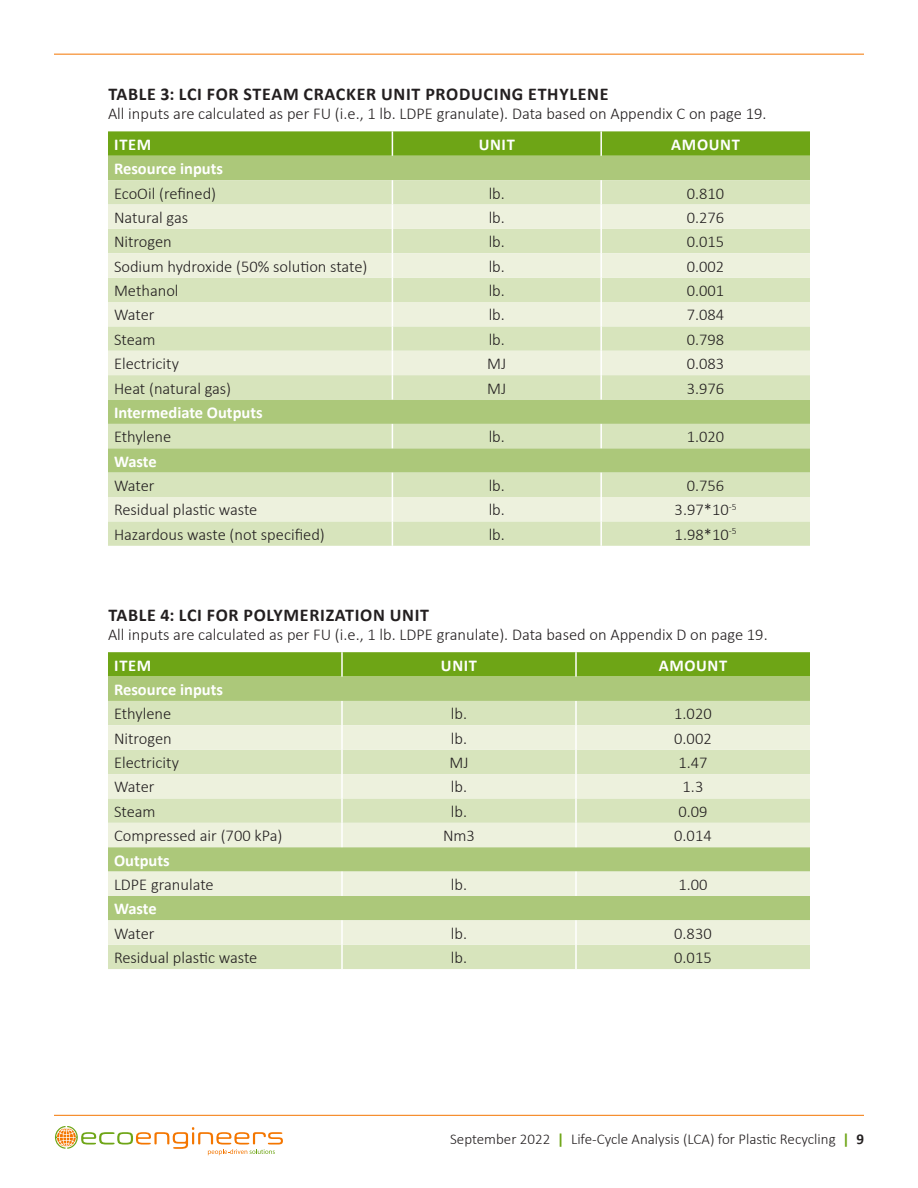
<style>
.page{position:relative;width:918px;height:1188px;background:#fff}
.page>*{position:absolute;margin:0;border:0;box-sizing:border-box;transform-origin:0 0}
.Table_heading{font:700 18px "Calibri";letter-spacing:.04em;color:#231f20}
.Body{font:300 16.5px "Calibri";color:#231f20}
.table_body{font:300 16.5px "Calibri";color:#231f20}
.Body-2{font:700 16.5px "Calibri";color:#fff}
.t1{font:300 15px "Calibri";color:#231f20}
.s1{font-weight:700;color:#6ea516}
.s2{font-weight:700}
</style>
<div class="page">
<svg style="left:55px;top:1126px;width:228px;height:29px"></svg>
<hr style="left:54px;top:1115px;width:810px;height:1px;background:#f47600">
<hr style="left:54px;top:54px;width:810px;height:1px;background:#f47600">
<div style="left:108px;top:156px;width:702px;height:24px;background:#acc87a"></div>
<div style="left:108px;top:180px;width:702px;height:366px;background:#d7e4bc"></div>
<svg style="left:108px;top:205px;width:702px;height:316px;background:#d9e4be"></svg>
<svg style="left:108px;top:131px;width:702px;height:25px;background:#72a71d"></svg>
<hr style="left:600px;top:131px;width:2px;height:25px;background:#fff">
<hr style="left:600px;top:180px;width:2px;height:25px;background:#fff">
<hr style="left:600px;top:205px;width:2px;height:24px;background:#fff">
<hr style="left:600px;top:229px;width:2px;height:24px;background:#fff">
<hr style="left:600px;top:253px;width:2px;height:25px;background:#fff">
<hr style="left:600px;top:278px;width:2px;height:24px;background:#fff">
<hr style="left:600px;top:302px;width:2px;height:24px;background:#fff">
<hr style="left:600px;top:326px;width:2px;height:25px;background:#fff">
<hr style="left:600px;top:351px;width:2px;height:24px;background:#fff">
<svg style="left:392px;top:180px;width:1px;height:220px"></svg>
<hr style="left:600px;top:375px;width:2px;height:25px;background:#fff">
<svg style="left:392px;top:424px;width:1px;height:24px"></svg>
<hr style="left:600px;top:424px;width:2px;height:24px;background:#fff">
<hr style="left:600px;top:473px;width:2px;height:24px;background:#fff">
<hr style="left:600px;top:497px;width:2px;height:24px;background:#fff">
<svg style="left:392px;top:473px;width:1px;height:73px"></svg>
<hr style="left:600px;top:521px;width:2px;height:25px;background:#fff">
<svg style="left:108px;top:652px;width:702px;height:25px;background:#71a71b"></svg>
<div style="left:108px;top:677px;width:702px;height:24px;background:#acc87a"></div>
<div style="left:108px;top:701px;width:702px;height:268px;background:#d7e4bc"></div>
<svg style="left:108px;top:725px;width:702px;height:220px;background:#dae5c0"></svg>
<hr style="left:341px;top:652px;width:2px;height:25px;background:#fff">
<hr style="left:575px;top:652px;width:2px;height:25px;background:#fff">
<hr style="left:341px;top:701px;width:2px;height:24px;background:#fff">
<hr style="left:575px;top:701px;width:2px;height:24px;background:#fff">
<hr style="left:341px;top:725px;width:2px;height:25px;background:#fff">
<hr style="left:575px;top:725px;width:2px;height:25px;background:#fff">
<hr style="left:341px;top:750px;width:2px;height:24px;background:#fff">
<hr style="left:575px;top:750px;width:2px;height:24px;background:#fff">
<hr style="left:341px;top:774px;width:2px;height:24px;background:#fff">
<hr style="left:575px;top:774px;width:2px;height:24px;background:#fff">
<hr style="left:341px;top:798px;width:2px;height:25px;background:#fff">
<hr style="left:575px;top:798px;width:2px;height:25px;background:#fff">
<hr style="left:341px;top:823px;width:2px;height:24px;background:#fff">
<hr style="left:575px;top:823px;width:2px;height:24px;background:#fff">
<hr style="left:341px;top:872px;width:2px;height:24px;background:#fff">
<hr style="left:575px;top:872px;width:2px;height:24px;background:#fff">
<hr style="left:341px;top:920px;width:2px;height:25px;background:#fff">
<hr style="left:575px;top:920px;width:2px;height:25px;background:#fff">
<hr style="left:341px;top:945px;width:2px;height:24px;background:#fff">
<hr style="left:575px;top:945px;width:2px;height:24px;background:#fff">
<p class="Table_heading" style="left:108px;top:81px;width:502px">TABLE 3: LCI FOR STEAM CRACKER UNIT PRODUCING ETHYLENE</p>
<p class="table_body" style="left:108px;top:104px;width:660px">All inputs are calculated as per FU (i.e., 1 lb. LDPE granulate). Data based on Appendix C on page 19.</p>
<p class="Body-2" style="left:114px;top:133px;width:38px">ITEM</p>
<p class="Body-2" style="left:479px;top:133px;width:38px">UNIT</p>
<p class="Body-2" style="left:671px;top:133px;width:70px">AMOUNT</p>
<p class="Body-2" style="left:114px;top:157px;width:111px">Resource inputs</p>
<p class="Body" style="left:114px;top:183px;width:104px">EcoOil (refined)</p>
<p class="Body" style="left:489px;top:183px;width:18px">lb.</p>
<p class="Body" style="left:687px;top:183px;width:39px">0.810</p>
<p class="Body" style="left:114px;top:207px;width:76px">Natural gas</p>
<p class="Body" style="left:489px;top:207px;width:18px">lb.</p>
<p class="Body" style="left:687px;top:207px;width:39px">0.276</p>
<p class="Body" style="left:114px;top:232px;width:59px">Nitrogen</p>
<p class="Body" style="left:489px;top:232px;width:18px">lb.</p>
<p class="Body" style="left:687px;top:232px;width:39px">0.015</p>
<p class="Body" style="left:114px;top:256px;width:255px">Sodium hydroxide (50% solution state)</p>
<p class="Body" style="left:489px;top:256px;width:18px">lb.</p>
<p class="Body" style="left:687px;top:256px;width:39px">0.002</p>
<p class="Body" style="left:114px;top:280px;width:66px">Methanol</p>
<p class="Body" style="left:489px;top:280px;width:18px">lb.</p>
<p class="Body" style="left:687px;top:280px;width:39px">0.001</p>
<p class="Body" style="left:114px;top:305px;width:42px">Water</p>
<p class="Body" style="left:489px;top:305px;width:18px">lb.</p>
<p class="Body" style="left:687px;top:305px;width:39px">7.084</p>
<p class="Body" style="left:114px;top:329px;width:43px">Steam</p>
<p class="Body" style="left:489px;top:329px;width:18px">lb.</p>
<p class="Body" style="left:687px;top:329px;width:39px">0.798</p>
<p class="Body" style="left:114px;top:353px;width:67px">Electricity</p>
<p class="Body" style="left:487px;top:353px;width:21px">MJ</p>
<p class="Body" style="left:687px;top:353px;width:39px">0.083</p>
<p class="Body" style="left:114px;top:378px;width:119px">Heat (natural gas)</p>
<p class="Body" style="left:487px;top:378px;width:21px">MJ</p>
<p class="Body" style="left:687px;top:378px;width:39px">3.976</p>
<p class="Body-2" style="left:114px;top:401px;width:150px">Intermediate Outputs</p>
<p class="Body" style="left:114px;top:427px;width:59px">Ethylene</p>
<p class="Body" style="left:489px;top:427px;width:18px">lb.</p>
<p class="Body" style="left:687px;top:427px;width:39px">1.020</p>
<p class="Body-2" style="left:114px;top:450px;width:44px">Waste</p>
<p class="Body" style="left:114px;top:475px;width:42px">Water</p>
<p class="Body" style="left:489px;top:475px;width:18px">lb.</p>
<p class="Body" style="left:687px;top:475px;width:39px">0.756</p>
<p class="Body" style="left:114px;top:500px;width:145px">Residual plastic waste</p>
<p class="Body" style="left:489px;top:500px;width:18px">lb.</p>
<p class="Body" style="left:675px;top:500px;width:63px">3.97*10<sup>-5</sup></p>
<p class="Body" style="left:114px;top:524px;width:212px">Hazardous waste (not specified)</p>
<p class="Body" style="left:489px;top:524px;width:18px">lb.</p>
<p class="Body" style="left:675px;top:524px;width:63px">1.98*10<sup>-5</sup></p>
<p class="Table_heading" style="left:108px;top:602px;width:322px">TABLE 4: LCI FOR POLYMERIZATION UNIT</p>
<p class="table_body" style="left:108px;top:624px;width:661px">All inputs are calculated as per FU (i.e., 1 lb. LDPE granulate). Data based on Appendix D on page 19.</p>
<p class="Body-2" style="left:114px;top:653px;width:38px">ITEM</p>
<p class="Body-2" style="left:441px;top:653px;width:38px">UNIT</p>
<p class="Body-2" style="left:659px;top:653px;width:70px">AMOUNT</p>
<p class="Body-2" style="left:114px;top:678px;width:111px">Resource inputs</p>
<p class="Body" style="left:114px;top:704px;width:59px">Ethylene</p>
<p class="Body" style="left:451px;top:704px;width:18px">lb.</p>
<p class="Body" style="left:674px;top:704px;width:39px">1.020</p>
<p class="Body" style="left:114px;top:728px;width:59px">Nitrogen</p>
<p class="Body" style="left:451px;top:728px;width:18px">lb.</p>
<p class="Body" style="left:674px;top:728px;width:39px">0.002</p>
<p class="Body" style="left:114px;top:752px;width:67px">Electricity</p>
<p class="Body" style="left:449px;top:752px;width:21px">MJ</p>
<p class="Body" style="left:678px;top:752px;width:31px">1.47</p>
<p class="Body" style="left:114px;top:777px;width:42px">Water</p>
<p class="Body" style="left:451px;top:777px;width:18px">lb.</p>
<p class="Body" style="left:683px;top:777px;width:22px">1.3</p>
<p class="Body" style="left:114px;top:801px;width:43px">Steam</p>
<p class="Body" style="left:451px;top:801px;width:18px">lb.</p>
<p class="Body" style="left:678px;top:801px;width:31px">0.09</p>
<p class="Body" style="left:114px;top:825px;width:170px">Compressed air (700 kPa)</p>
<p class="Body" style="left:443px;top:825px;width:33px">Nm3</p>
<p class="Body" style="left:674px;top:825px;width:39px">0.014</p>
<p class="Body-2" style="left:114px;top:848px;width:57px">Outputs</p>
<p class="Body" style="left:114px;top:874px;width:101px">LDPE granulate</p>
<p class="Body" style="left:451px;top:874px;width:18px">lb.</p>
<p class="Body" style="left:678px;top:874px;width:31px">1.00</p>
<p class="Body-2" style="left:114px;top:897px;width:44px">Waste</p>
<p class="Body" style="left:114px;top:923px;width:42px">Water</p>
<p class="Body" style="left:451px;top:923px;width:18px">lb.</p>
<p class="Body" style="left:674px;top:923px;width:39px">0.830</p>
<p class="Body" style="left:114px;top:947px;width:145px">Residual plastic waste</p>
<p class="Body" style="left:451px;top:947px;width:18px">lb.</p>
<p class="Body" style="left:674px;top:947px;width:39px">0.015</p>
<p class="t1" style="left:450px;top:1130px;width:415px">September 2022 <span class="s1">|</span> Life-Cycle Analysis (LCA) for Plastic Recycling <span class="s1">|</span> <span class="s2">9</span></p>
</div>
